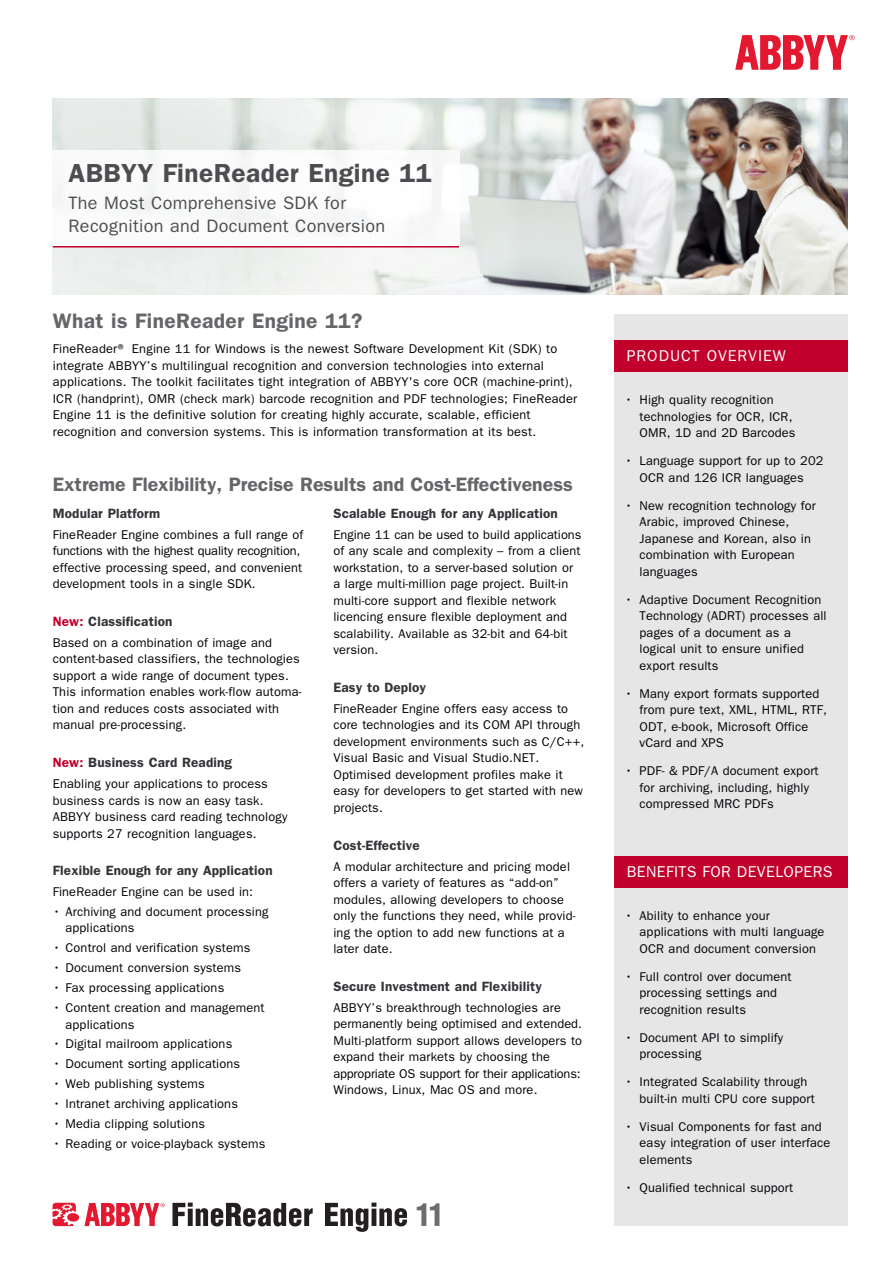
<style>
.page{position:relative;width:893px;height:1263px;background:#fff}
.page>*{position:absolute;margin:0;border:0;box-sizing:border-box;transform-origin:0 0}
.t1{font:600 26.25px "ITC Franklin Gothic Std";letter-spacing:.02em;color:#4d4d51}
.t2{font:600 21px "ITC Franklin Gothic Std";letter-spacing:.02em;color:#66666a}
.t3{font:600 19.5px "ITC Franklin Gothic Std";color:#66666a}
.t4{font:18px/22.5px "ITC Franklin Gothic Std";letter-spacing:.02em;color:#4d4d51}
.t5{font:15.75px "ITC Franklin Gothic Std";letter-spacing:.025em;color:#fff}
.t6{font:15.75px "ITC Franklin Gothic Std";letter-spacing:.06em;color:#fff}
.t7{font:600 13.5px "ITC Franklin Gothic Std";letter-spacing:.01em;color:#333338}
.t8{font:12.75px/16.5px "ITC Franklin Gothic Std";letter-spacing:.01em;color:#000006}
.s1{color:#c1002c}
</style>
<div class="page">
<svg style="left:172px;top:1202px;width:141px;height:24px"></svg>
<svg style="left:325px;top:1202px;width:82px;height:30px"></svg>
<svg style="left:53px;top:1203px;width:112px;height:23px"></svg>
<svg style="left:417px;top:1203px;width:22px;height:23px"></svg>
<div style="left:614px;top:314px;width:234px;height:912px;background:#e6e6e6"></div>
<div style="left:614px;top:340px;width:234px;height:32px;background:#c1002c"></div>
<svg style="left:735px;top:35px;width:119px;height:35px"></svg>
<img style="left:53px;top:98px;width:795px;height:197px">
<img style="left:53px;top:150px;width:406px;height:96px">
<hr style="left:53px;top:246px;width:406px;height:1px;background:#c1002c">
<div style="left:614px;top:856px;width:234px;height:32px;background:#c1002c"></div>
<h1 class="t1" style="left:68px;top:164px;width:364px">ABBYY FineReader Engine 11</h1>
<h3 class="t4" style="left:68px;top:193px;width:318px">The Most Comprehensive SDK for<br>Recognition and Document Conversion</h3>
<h2 class="t2" style="left:53px;top:314px;width:311px">What is FineReader Engine 11?</h2>
<p class="t8" style="left:53px;top:342px;width:526px">FineReader® Engine 11 for Windows is the newest Software Development Kit (SDK) to integrate ABBYY’s multilingual recognition and conversion technologies into external applications. The toolkit facilitates tight integration of ABBYY's core OCR (machine-print), ICR (handprint), OMR (check mark) barcode recognition and PDF technologies; FineReader Engine 11 is the definitive solution for creating highly accurate, scalable, efficient recognition and conversion systems. This is information transformation at its best.</p>
<h3 class="t3" style="left:53px;top:477px;width:522px">Extreme Flexibility, Precise Results and Cost-Effectiveness</h3>
<p class="t7" style="left:53px;top:509px;width:109px">Modular Platform</p>
<p class="t8" style="left:53px;top:527px;width:252px">FineReader Engine combines a full range of functions with the highest quality recognition, effective processing speed, and convenient development tools in a single SDK.</p>
<p class="t7" style="left:53px;top:617px;width:121px"><span class="s1">New:</span> Classification</p>
<p class="t8" style="left:53px;top:635px;width:250px">Based on a combination of image and content-based classifiers, the technologies support a wide range of document types.<br>This information enables work-flow automa&shy;tion and reduces costs associated with manual pre-processing.</p>
<p class="t7" style="left:53px;top:758px;width:181px"><span class="s1">New:</span> Business Card Reading</p>
<p class="t8" style="left:53px;top:776px;width:236px">Enabling your applications to process business cards is now an easy task.<br>ABBYY business card reading technology supports 27 recognition languages.</p>
<p class="t7" style="left:53px;top:866px;width:221px">Flexible Enough for any Application</p>
<p class="t8" style="left:53px;top:884px;width:202px">FineReader Engine can be used in:</p>
<p class="t8" style="left:66px;top:904px;width:204px;text-indent:-13px">• Archiving and document processing applications</p>
<p class="t8" style="left:53px;top:941px;width:199px">• Control and verification systems</p>
<p class="t8" style="left:53px;top:961px;width:190px">• Document conversion systems</p>
<p class="t8" style="left:53px;top:980px;width:173px">• Fax processing applications</p>
<p class="t8" style="left:66px;top:1000px;width:201px;text-indent:-13px">• Content creation and management applications</p>
<p class="t8" style="left:53px;top:1037px;width:181px">• Digital mailroom applications</p>
<p class="t8" style="left:53px;top:1057px;width:189px">• Document sorting applications</p>
<p class="t8" style="left:53px;top:1077px;width:153px">• Web publishing systems</p>
<p class="t8" style="left:53px;top:1096px;width:187px">• Intranet archiving applications</p>
<p class="t8" style="left:53px;top:1116px;width:154px">• Media clipping solutions</p>
<p class="t8" style="left:53px;top:1136px;width:214px">• Reading or voice-playback systems</p>
<p class="t7" style="left:333px;top:509px;width:226px">Scalable Enough for any Application</p>
<p class="t8" style="left:333px;top:527px;width:249px">Engine 11 can be used to build applications of any scale and complexity – from a client workstation, to a server-based solution or a large multi-million page project. Built-in multi-core support and flexible network licencing ensure flexible deployment and scalability. Available as 32-bit and 64-bit version.</p>
<p class="t7" style="left:333px;top:683px;width:94px">Easy to Deploy</p>
<p class="t8" style="left:333px;top:701px;width:252px">FineReader Engine offers easy access to core technologies and its COM API through development environments such as C/C++, Visual Basic and Visual Studio.NET.<br>Optimised development profiles make it easy for developers to get started with new projects.</p>
<p class="t7" style="left:333px;top:840px;width:88px">Cost-Effective</p>
<p class="t8" style="left:333px;top:859px;width:244px">A modular architecture and pricing model offers a variety of features as “add-on” modules, allowing developers to choose only the functions they need, while provid&shy;ing the option to add new functions at a later date.</p>
<p class="t7" style="left:333px;top:981px;width:210px">Secure Investment and Flexibility</p>
<p class="t8" style="left:333px;top:1000px;width:250px">ABBYY’s breakthrough technologies are permanently being optimised and extended.<br>Multi-platform support allows developers to expand their markets by choosing the appropriate OS support for their applications:<br>Windows, Linux, Mac OS and more.</p>
<p class="t6" style="left:627px;top:350px;width:160px">PRODUCT OVERVIEW</p>
<p class="t8" style="left:640px;top:393px;width:157px;text-indent:-15px">• High quality recognition technologies for OCR, ICR,<br>OMR, 1D and 2D Barcodes</p>
<p class="t8" style="left:625px;top:454px;width:200px;text-align:center">• Language support for up to 202<br>OCR and 126 ICR languages</p>
<p class="t8" style="left:640px;top:498px;width:178px;text-indent:-15px">• New recognition technology for<br>Arabic, improved Chinese,<br>Japanese and Korean, also in combination with European languages</p>
<p class="t8" style="left:640px;top:592px;width:189px;text-indent:-15px">• Adaptive Document Recognition<br>Technology (ADRT) processes all pages of a document as a logical unit to ensure unified export results</p>
<p class="t8" style="left:640px;top:686px;width:189px;text-indent:-15px">• Many export formats supported from pure text, XML, HTML, RTF,<br>ODT, e-book, Microsoft Office vCard and XPS</p>
<p class="t8" style="left:640px;top:763px;width:181px;text-indent:-15px">• PDF- &amp; PDF/A document export for archiving, including, highly compressed MRC PDFs</p>
<p class="t5" style="left:627px;top:866px;width:207px">BENEFITS FOR DEVELOPERS</p>
<p class="t8" style="left:640px;top:908px;width:186px;text-indent:-15px">• Ability to enhance your applications with multi language<br>OCR and document conversion</p>
<p class="t8" style="left:640px;top:969px;width:154px;text-indent:-15px">• Full control over document processing settings and recognition results</p>
<p class="t8" style="left:640px;top:1030px;width:145px;text-indent:-15px">• Document API to simplify processing</p>
<p class="t8" style="left:640px;top:1075px;width:177px;text-indent:-15px">• Integrated Scalability through built-in multi CPU core support</p>
<p class="t8" style="left:640px;top:1119px;width:192px;text-indent:-15px">• Visual Components for fast and easy integration of user interface elements</p>
<p class="t8" style="left:625px;top:1180px;width:170px">• Qualified technical support</p>
</div>
